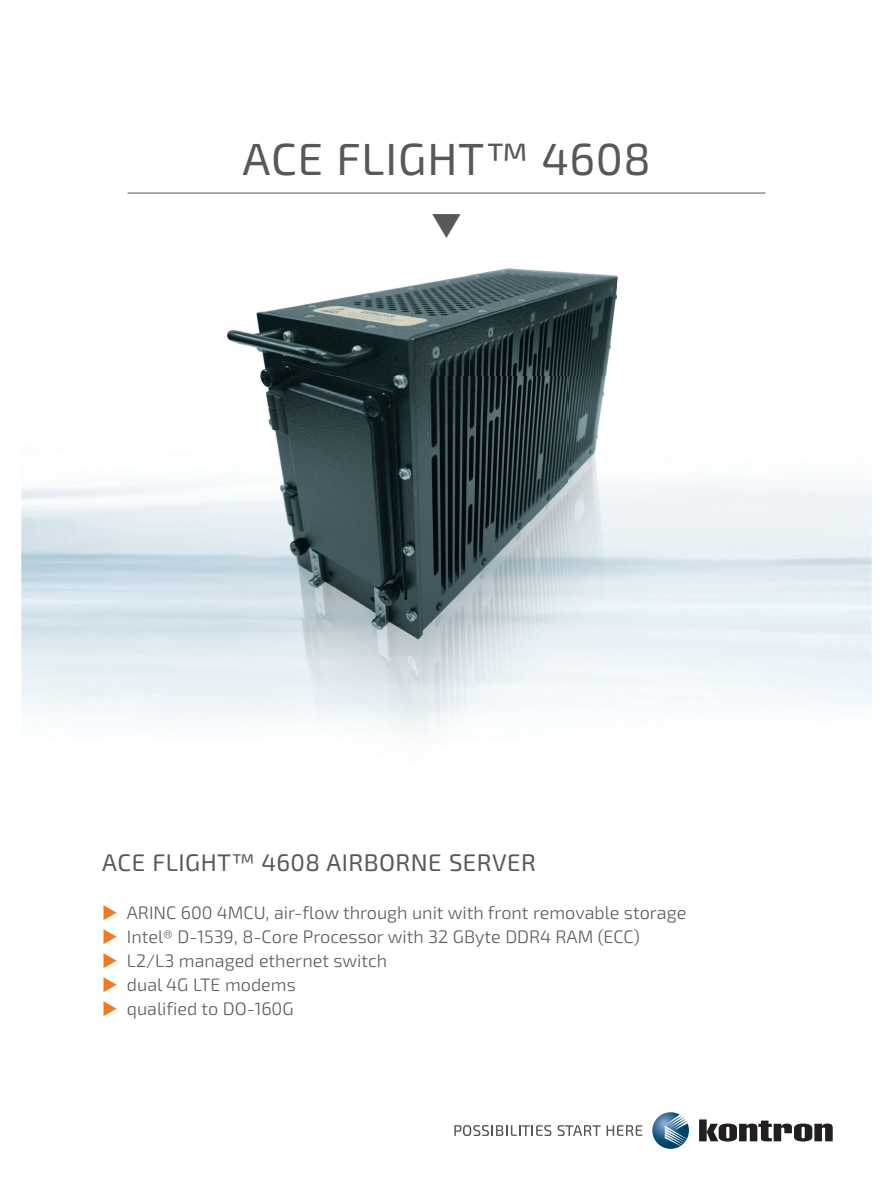
<style>
.page{position:relative;width:893px;height:1191px;background:#fff}
.page>*{position:absolute;margin:0;border:0;box-sizing:border-box;transform-origin:0 0}
.t1{font:45px "Exo 2.0";letter-spacing:.02em;color:#57585a}
.t2{font:24px "Exo 2.0";letter-spacing:.02em;color:#57585a}
.t3{font:300 18px "Exo 2.0";color:#57585a}
.s1{color:#f47921}
</style>
<div class="page">
<svg style="left:652px;top:1112px;width:37px;height:36px"></svg>
<svg style="left:699px;top:1119px;width:134px;height:22px"></svg>
<svg style="left:454px;top:1125px;width:97px;height:11px"></svg>
<svg style="left:558px;top:1125px;width:43px;height:11px"></svg>
<svg style="left:607px;top:1125px;width:35px;height:10px"></svg>
<img style="left:227px;top:268px;width:391px;height:108px">
<img style="left:177px;top:376px;width:489px;height:379px">
<hr style="left:128px;top:193px;width:637px;height:1px;background:#57585a">
<h1 class="t1" style="left:242px;top:144px;width:410px">ACE FLIGHT™ 4608</h1>
<h2 class="t2" style="left:102px;top:854px;width:435px">ACE FLIGHT™ 4608 AIRBORNE SERVER</h2>
<p class="t3" style="left:102px;top:906px;width:586px"><span class="s1">◆</span> ARINC 600 4MCU, air-flow through unit with front removable storage</p>
<p class="t3" style="left:102px;top:930px;width:539px"><span class="s1">◆</span> Intel® D-1539, 8-Core Processor with 32 GByte DDR4 RAM (ECC)</p>
<p class="t3" style="left:102px;top:954px;width:287px"><span class="s1">◆</span> L2/L3 managed ethernet switch</p>
<p class="t3" style="left:102px;top:978px;width:195px"><span class="s1">◆</span> dual 4G LTE modems</p>
<p class="t3" style="left:102px;top:1002px;width:193px"><span class="s1">◆</span> qualified to DO-160G</p>
</div>
